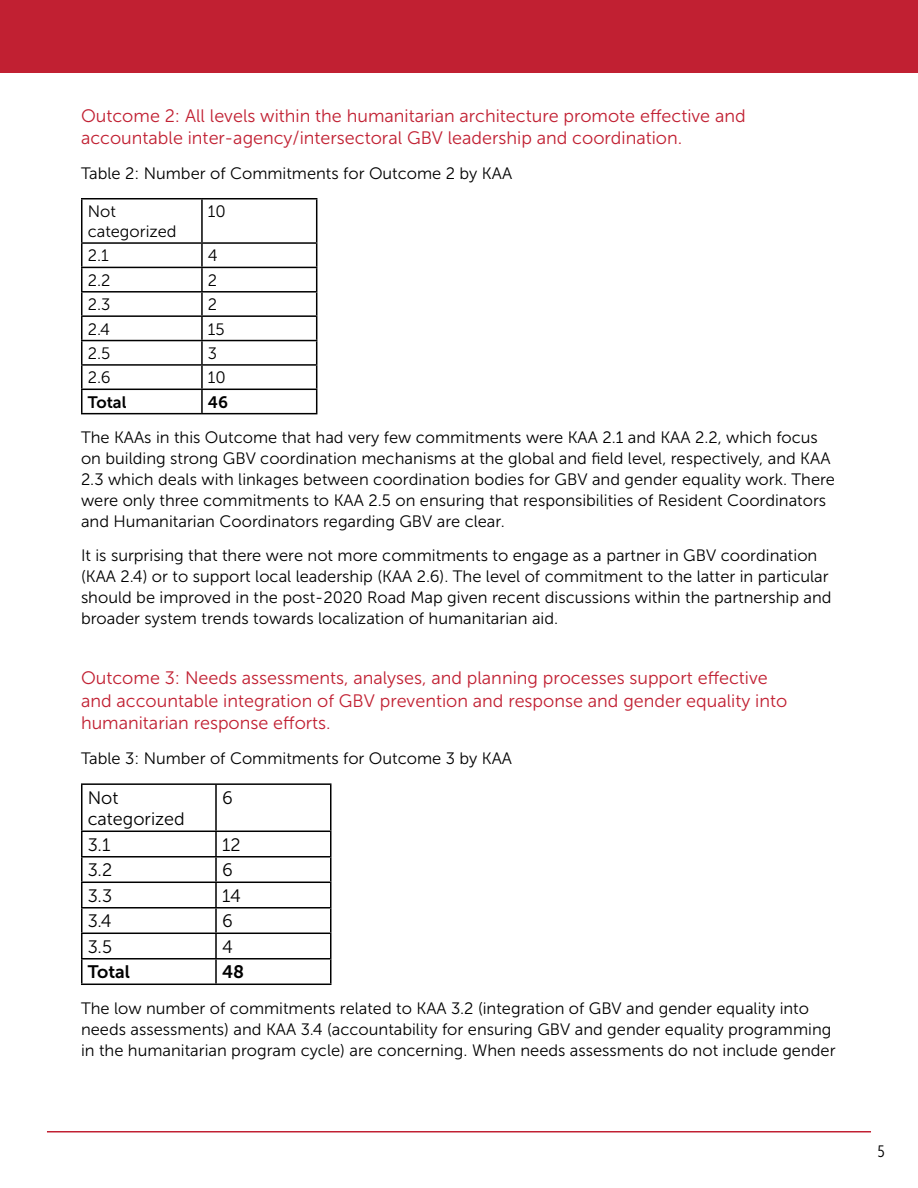
<style>
.page{position:relative;width:918px;height:1188px;background:#fff}
.page>*{position:absolute;margin:0;border:0;box-sizing:border-box;transform-origin:0 0}
.Heading_3{font:18px/22.5px "Museo Sans 300";color:#c12032}
.t1{font:18px/21.6px "Museo Sans 300";color:#000}
.t2{font:18px "Museo Sans 700";color:#000}
.t3{font:16.5px/21px "Museo Sans 300";color:#000}
.t4{font:16.5px "Museo Sans 700";color:#000}
.t5{font:16.5px "Museo Sans Cond 300";color:#000}
</style>
<div class="page">
<hr style="left:47px;top:1131px;width:824px;height:1px;background:#c12032">
<div style="left:0;top:0;width:918px;height:73px;background:#c12032"></div>
<hr style="left:81px;top:198px;width:121px;height:2px;background:#000">
<hr style="left:81px;top:200px;width:1px;height:42px;background:#000">
<hr style="left:202px;top:198px;width:115px;height:2px;background:#000">
<hr style="left:201px;top:200px;width:2px;height:42px;background:#000">
<hr style="left:316px;top:200px;width:1px;height:42px;background:#000">
<hr style="left:81px;top:242px;width:121px;height:2px;background:#000">
<hr style="left:202px;top:242px;width:115px;height:2px;background:#000">
<hr style="left:201px;top:244px;width:2px;height:23px;background:#000">
<hr style="left:81px;top:267px;width:121px;height:1px;background:#000">
<hr style="left:202px;top:267px;width:115px;height:1px;background:#000">
<hr style="left:201px;top:268px;width:2px;height:23px;background:#000">
<hr style="left:81px;top:291px;width:121px;height:2px;background:#000">
<hr style="left:202px;top:291px;width:115px;height:2px;background:#000">
<hr style="left:201px;top:293px;width:2px;height:22px;background:#000">
<hr style="left:81px;top:315px;width:121px;height:2px;background:#000">
<hr style="left:202px;top:315px;width:115px;height:2px;background:#000">
<hr style="left:201px;top:317px;width:2px;height:23px;background:#000">
<hr style="left:81px;top:340px;width:121px;height:1px;background:#000">
<hr style="left:202px;top:340px;width:115px;height:1px;background:#000">
<hr style="left:201px;top:341px;width:2px;height:23px;background:#000">
<hr style="left:81px;top:364px;width:121px;height:2px;background:#000">
<hr style="left:202px;top:364px;width:115px;height:2px;background:#000">
<hr style="left:201px;top:366px;width:2px;height:23px;background:#000">
<hr style="left:81px;top:389px;width:121px;height:1px;background:#000">
<svg style="left:81px;top:244px;width:1px;height:169px"></svg>
<hr style="left:202px;top:389px;width:115px;height:1px;background:#000">
<hr style="left:201px;top:390px;width:2px;height:23px;background:#000">
<svg style="left:316px;top:244px;width:1px;height:169px"></svg>
<hr style="left:81px;top:413px;width:121px;height:1px;background:#000">
<hr style="left:202px;top:413px;width:115px;height:1px;background:#000">
<hr style="left:81px;top:783px;width:135px;height:2px;background:#000">
<hr style="left:81px;top:785px;width:1px;height:46px;background:#000">
<hr style="left:216px;top:783px;width:116px;height:2px;background:#000">
<hr style="left:215px;top:785px;width:2px;height:46px;background:#000">
<hr style="left:330px;top:785px;width:2px;height:46px;background:#000">
<hr style="left:81px;top:831px;width:135px;height:1px;background:#000">
<hr style="left:216px;top:831px;width:116px;height:1px;background:#000">
<hr style="left:215px;top:832px;width:2px;height:24px;background:#000">
<hr style="left:330px;top:832px;width:2px;height:24px;background:#000">
<hr style="left:81px;top:856px;width:135px;height:2px;background:#000">
<hr style="left:216px;top:856px;width:116px;height:2px;background:#000">
<hr style="left:215px;top:858px;width:2px;height:24px;background:#000">
<hr style="left:330px;top:858px;width:2px;height:24px;background:#000">
<hr style="left:81px;top:882px;width:135px;height:1px;background:#000">
<hr style="left:216px;top:882px;width:116px;height:1px;background:#000">
<hr style="left:215px;top:883px;width:2px;height:24px;background:#000">
<hr style="left:330px;top:883px;width:2px;height:24px;background:#000">
<hr style="left:81px;top:907px;width:135px;height:2px;background:#000">
<hr style="left:216px;top:907px;width:116px;height:2px;background:#000">
<hr style="left:215px;top:909px;width:2px;height:24px;background:#000">
<hr style="left:330px;top:909px;width:2px;height:24px;background:#000">
<hr style="left:81px;top:933px;width:135px;height:1px;background:#000">
<hr style="left:216px;top:933px;width:116px;height:1px;background:#000">
<hr style="left:215px;top:934px;width:2px;height:24px;background:#000">
<hr style="left:330px;top:934px;width:2px;height:24px;background:#000">
<hr style="left:81px;top:958px;width:135px;height:2px;background:#000">
<svg style="left:81px;top:832px;width:1px;height:152px"></svg>
<hr style="left:216px;top:958px;width:116px;height:2px;background:#000">
<hr style="left:215px;top:960px;width:2px;height:24px;background:#000">
<hr style="left:330px;top:960px;width:2px;height:24px;background:#000">
<hr style="left:81px;top:984px;width:135px;height:1px;background:#000">
<hr style="left:216px;top:984px;width:116px;height:1px;background:#000">
<h3 class="Heading_3" style="left:81px;top:104px;width:666px">Outcome 2: All levels within the humanitarian architecture promote effective and accountable inter-agency/intersectoral GBV leadership and coordination.</h3>
<p class="t3" style="left:81px;top:162px;width:433px">Table 2: Number of Commitments for Outcome 2 by KAA</p>
<p class="t3" style="left:88px;top:202px;width:90px;line-height:19.8px">Not categorized</p>
<p class="t3" style="left:208px;top:201px;width:20px">10</p>
<p class="t3" style="left:88px;top:245px;width:23px">2.1</p>
<p class="t3" style="left:208px;top:245px;width:11px">4</p>
<p class="t3" style="left:88px;top:270px;width:24px">2.2</p>
<p class="t3" style="left:208px;top:270px;width:11px">2</p>
<p class="t3" style="left:88px;top:294px;width:24px">2.3</p>
<p class="t3" style="left:208px;top:294px;width:11px">2</p>
<p class="t3" style="left:88px;top:318px;width:24px">2.4</p>
<p class="t3" style="left:208px;top:318px;width:18px">15</p>
<p class="t3" style="left:88px;top:343px;width:24px">2.5</p>
<p class="t3" style="left:208px;top:343px;width:11px">3</p>
<p class="t3" style="left:88px;top:367px;width:24px">2.6</p>
<p class="t3" style="left:208px;top:367px;width:20px">10</p>
<p class="t4" style="left:88px;top:393px;width:40px">Total</p>
<p class="t4" style="left:208px;top:393px;width:22px">46</p>
<p class="t3" style="left:81px;top:427px;width:756px">The KAAs in this Outcome that had very few commitments were KAA 2.1 and KAA 2.2, which focus on building strong GBV coordination mechanisms at the global and field level, respectively, and KAA 2.3 which deals with linkages between coordination bodies for GBV and gender equality work. There were only three commitments to KAA 2.5 on ensuring that responsibilities of Resident Coordinators and Humanitarian Coordinators regarding GBV are clear.</p>
<p class="t3" style="left:81px;top:545px;width:752px">It is surprising that there were not more commitments to engage as a partner in GBV coordination (KAA 2.4) or to support local leadership (KAA 2.6). The level of commitment to the latter in particular should be improved in the post-2020 Road Map given recent discussions within the partnership and broader system trends towards localization of humanitarian aid.</p>
<h3 class="Heading_3" style="left:81px;top:667px;width:708px">Outcome 3: Needs assessments, analyses, and planning processes support effective and accountable integration of GBV prevention and response and gender equality into humanitarian response efforts.</h3>
<p class="t3" style="left:81px;top:748px;width:433px">Table 3: Number of Commitments for Outcome 3 by KAA</p>
<p class="t1" style="left:88px;top:787px;width:99px">Not categorized</p>
<p class="t1" style="left:222px;top:787px;width:12px">6</p>
<p class="t1" style="left:88px;top:834px;width:24px">3.1</p>
<p class="t1" style="left:222px;top:834px;width:20px">12</p>
<p class="t1" style="left:88px;top:859px;width:26px">3.2</p>
<p class="t1" style="left:222px;top:859px;width:12px">6</p>
<p class="t1" style="left:88px;top:885px;width:26px">3.3</p>
<p class="t1" style="left:222px;top:885px;width:20px">14</p>
<p class="t1" style="left:88px;top:910px;width:25px">3.4</p>
<p class="t1" style="left:222px;top:910px;width:12px">6</p>
<p class="t1" style="left:88px;top:936px;width:26px">3.5</p>
<p class="t1" style="left:222px;top:936px;width:12px">4</p>
<p class="t2" style="left:88px;top:962px;width:44px">Total</p>
<p class="t2" style="left:222px;top:962px;width:24px">48</p>
<p class="t3" style="left:81px;top:997px;width:756px">The low number of commitments related to KAA 3.2 (integration of GBV and gender equality into needs assessments) and KAA 3.4 (accountability for ensuring GBV and gender equality programming in the humanitarian program cycle) are concerning. When needs assessments do not include gender</p>
<p class="t5" style="left:877px;top:1143px;width:9px">5</p>
</div>
